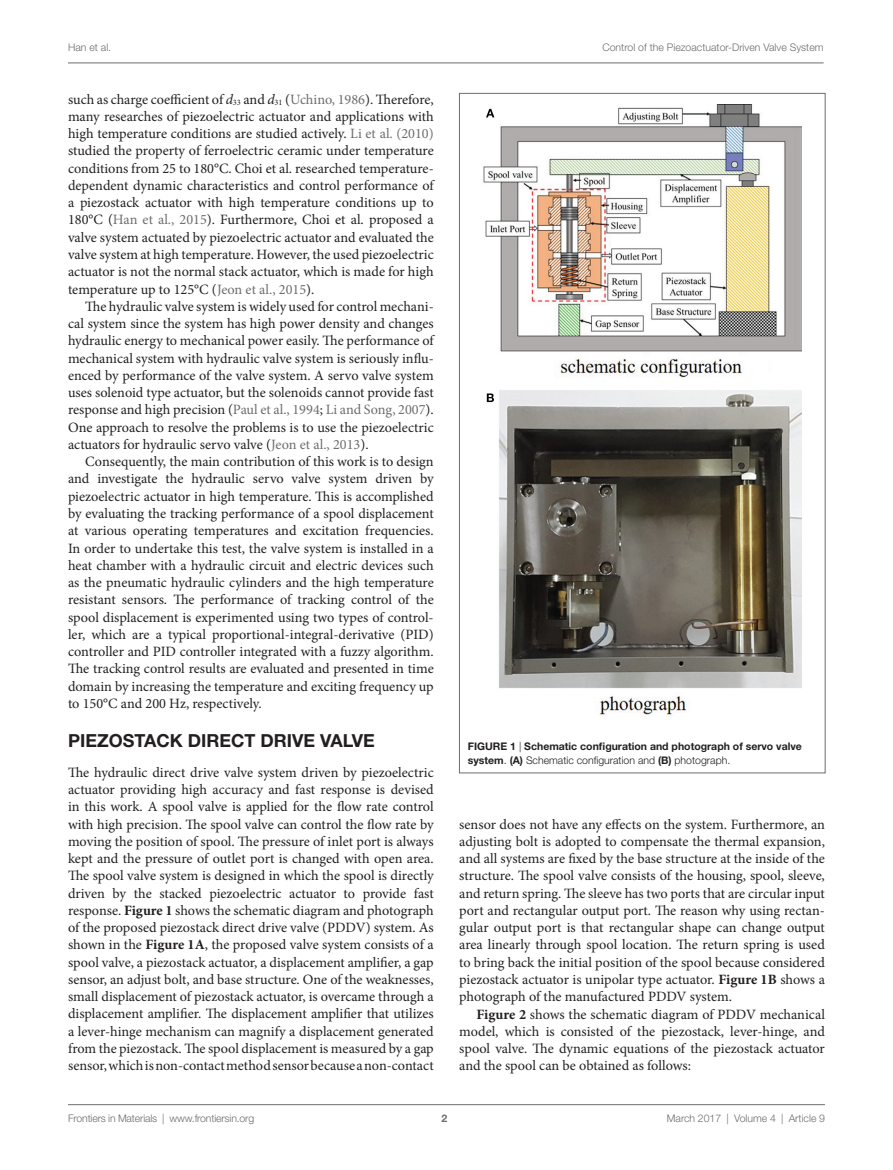
<style>
.page{position:relative;width:893px;height:1170px;background:#fff}
.page>*{position:absolute;margin:0;border:0;box-sizing:border-box;transform-origin:0 0}
.t1{font:700 18px "Helvetica Neue LT Std";color:#231f20}
.t2{font:14.25px/17.2px "Minion Pro";color:#231f20;text-align:justify}
.t3{font:300 10.5px "Helvetica Neue LT Std";color:#6c6d70}
.t4{font:700 10.5px/14.2px "Helvetica Neue LT Std";color:#231f20}
.t5{font:700 10.5px "Helvetica Neue LT Std";color:#6c6d70}
.s1{font-style:italic}
.s2{color:#6c6d70}
.s3{font-weight:700}
.s4{font-weight:300}
</style>
<div class="page">
<img style="left:483px;top:105px;width:319px;height:611px">
<svg style="left:486px;top:109px;width:8px;height:8px"></svg>
<svg style="left:487px;top:393px;width:7px;height:9px"></svg>
<hr style="left:68px;top:63px;width:756px;height:1px;background:#6c6d70">
<hr style="left:68px;top:1104px;width:757px;height:1px;background:#6c6d70">
<p class="t3" style="left:68px;top:41px;width:45px">Han et al.</p>
<p class="t3" style="left:602px;top:41px;width:223px">Control of the Piezoactuator-Driven Valve System</p>
<p class="t2" style="left:68px;top:90px;width:367px">such as charge coefficient of <span class="s1">d</span><sub>33</sub> and <span class="s1">d</span><sub>31</sub> (<span class="s2">Uchino, 1986</span>). Therefore, many researches of piezoelectric actuator and applications with high temperature conditions are studied actively. <span class="s2">Li et al. (2010) </span>studied the property of ferroelectric ceramic under temperature conditions from 25 to 180°C. Choi et al. researched temperature&shy;dependent dynamic characteristics and control performance of a piezostack actuator with high temperature conditions up to 180°C (<span class="s2">Han et al., 2015</span>). Furthermore, Choi et al. proposed a valve system actuated by piezoelectric actuator and evaluated the valve system at high temperature. However, the used piezoelectric actuator is not the normal stack actuator, which is made for high temperature up to 125°C (<span class="s2">Jeon et al., 2015</span>).</p>
<p class="t2" style="left:68px;top:297px;width:367px;text-indent:17px">The hydraulic valve system is widely used for control mechani&shy;cal system since the system has high power density and changes hydraulic energy to mechanical power easily. The performance of mechanical system with hydraulic valve system is seriously influ&shy;enced by performance of the valve system. A servo valve system uses solenoid type actuator, but the solenoids cannot provide fast response and high precision (<span class="s2">Paul et al., 1994</span>; <span class="s2">Li and Song, 2007</span>).<br>One approach to resolve the problems is to use the piezoelectric actuators for hydraulic servo valve (<span class="s2">Jeon et al., 2013</span>).</p>
<p class="t2" style="left:68px;top:453px;width:367px;text-indent:17px">Consequently, the main contribution of this work is to design and investigate the hydraulic servo valve system driven by piezoelectric actuator in high temperature. This is accomplished by evaluating the tracking performance of a spool displacement at various operating temperatures and excitation frequencies.<br>In order to undertake this test, the valve system is installed in a heat chamber with a hydraulic circuit and electric devices such as the pneumatic hydraulic cylinders and the high temperature resistant sensors. The performance of tracking control of the spool displacement is experimented using two types of control&shy;ler, which are a typical proportional-integral-derivative (PID) controller and PID controller integrated with a fuzzy algorithm.<br>The tracking control results are evaluated and presented in time domain by increasing the temperature and exciting frequency up to 150°C and 200 Hz, respectively.</p>
<p class="t1" style="left:68px;top:729px;width:145px">PIEZOSTAC K DIREC</p>
<p class="t1" style="left:244px;top:729px;width:130px">T DRIVE VALVE</p>
<p class="t2" style="left:68px;top:763px;width:367px">The hydraulic direct drive valve system driven by piezoelectric actuator providing high accuracy and fast response is devised in this work. A spool valve is applied for the flow rate control with high precision. The spool valve can control the flow rate by moving the position of spool. The pressure of inlet port is always kept and the pressure of outlet port is changed with open area.<br>The spool valve system is designed in which the spool is directly driven by the stacked piezoelectric actuator to provide fast response. <span class="s3">Figure 1</span> shows the schematic diagram and photograph of the proposed piezostack direct drive valve (PDDV) system. As shown in the <span class="s3">Figure 1A</span>, the proposed valve system consists of a spool valve, a piezostack actuator, a displacement amplifier, a gap sensor, an adjust bolt, and base structure. One of the weaknesses, small displacement of piezostack actuator, is overcame through a displacement amplifier. The displacement amplifier that utilizes a lever-hinge mechanism can magnify a displacement generated from the piezostack. The spool displacement is measured by a gap sensor, which is non-contact method sensor because a non-contact</p>
<p class="t4" style="left:468px;top:739px;width:336px">FIG URE 1 <span class="s4">|</span> Schematic configuration and photograph of servo valve system<span class="s4">.</span> (A) <span class="s4">Schematic configuration and</span> (B) <span class="s4">photograph.</span></p>
<p class="t2" style="left:459px;top:815px;width:367px">sensor does not have any effects on the system. Furthermore, an adjusting bolt is adopted to compensate the thermal expansion, and all systems are fixed by the base structure at the inside of the structure. The spool valve consists of the housing, spool, sleeve, and return spring. The sleeve has two ports that are circular input port and rectangular output port. The reason why using rectan&shy;gular output port is that rectangular shape can change output area linearly through spool location. The return spring is used to bring back the initial position of the spool because considered piezostack actuator is unipolar type actuator. <span class="s3">Figure 1B</span> shows a photograph of the manufactured PDDV system.</p>
<p class="t2" style="left:459px;top:1005px;width:367px;text-indent:17px"><span class="s3">Figure 2</span> shows the schematic diagram of PDDV mechanical model, which is consisted of the piezostack, lever-hinge, and spool valve. The dynamic equations of the piezostack actuator and the spool can be obtained as follows:</p>
<p class="t3" style="left:68px;top:1111px;width:188px">Frontiers in Materials | www.frontiersin.org</p>
<p class="t3" style="left:667px;top:1111px;width:160px">March 2017 | Volume 4 | Article 9</p>
<p class="t5" style="left:441px;top:1111px;width:7px">2</p>
</div>
